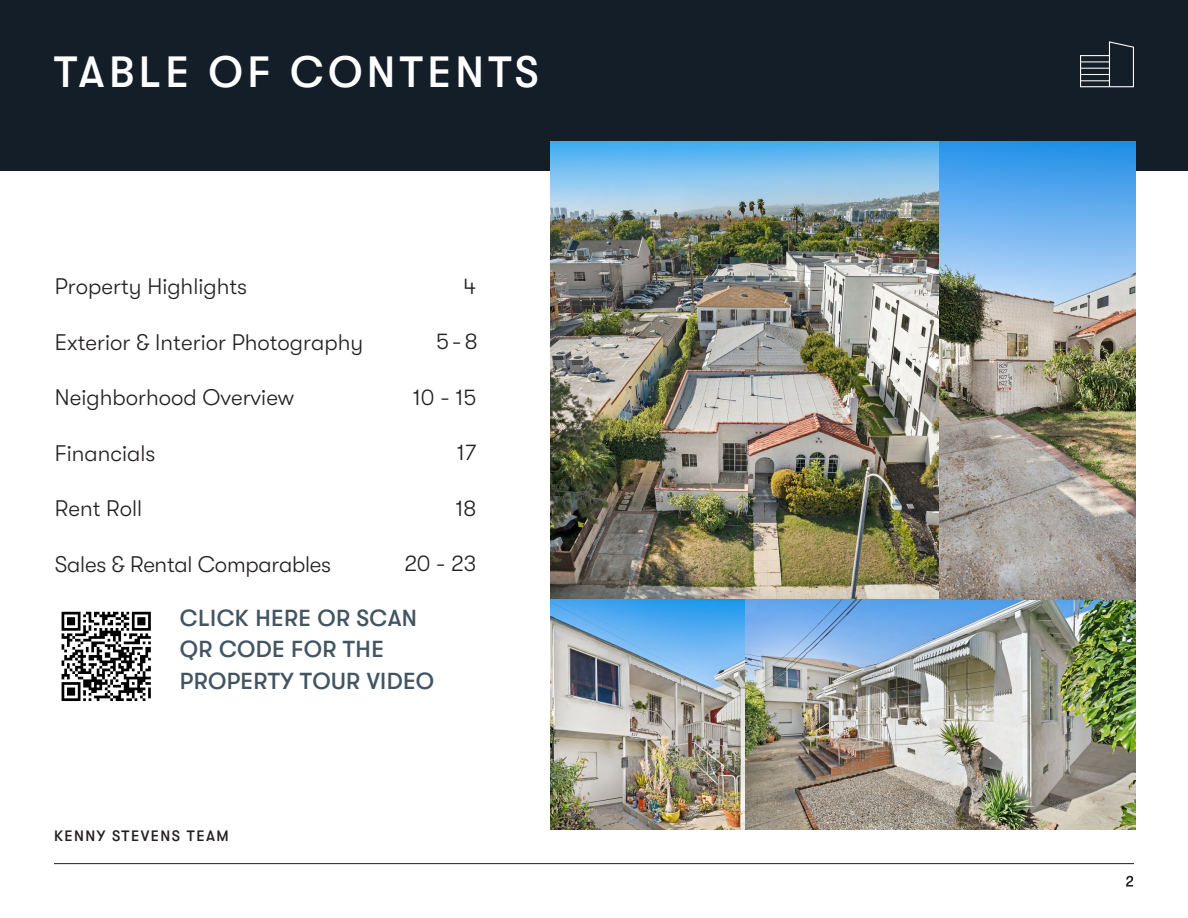
<style>
.page{position:relative;width:1188px;height:918px;background:#fff}
.page>*{position:absolute;margin:0;border:0;box-sizing:border-box;transform-origin:0 0}
.t1{font:500 43.5px "GT Walsheim Pro";letter-spacing:.1em;color:#fff}
.t2{font:500 23.1px/31.5px "GT Walsheim Pro";letter-spacing:.015em;color:#435562}
.t3{font:300 22.5px "GT Walsheim Pro";color:#231f20}
.t4{font:500 15px "GT Walsheim Pro";letter-spacing:.1em;color:#231f20}
</style>
<div class="page">
<div style="left:0;top:0;width:1188px;height:171px;background:#141e29"></div>
<hr style="left:54px;top:863px;width:1080px;height:1px;background:#231f20">
<svg style="left:1080px;top:41px;width:54px;height:46px"></svg>
<svg style="left:1126px;top:876px;width:7px;height:11px"></svg>
<img style="left:551px;top:141px;width:584px;height:689px">
<svg style="left:62px;top:612px;width:89px;height:89px"></svg>
<h1 class="t1" style="left:54px;top:48px;width:486px">TABLE OF CONTENTS</h1>
<p class="t3" style="left:464px;top:273px;width:14px">4</p>
<p class="t3" style="left:436px;top:329px;width:43px">5 - 8</p>
<p class="t3" style="left:413px;top:384px;width:65px">10 - 15</p>
<p class="t3" style="left:55px;top:274px;width:194px">Property Highlights</p>
<p class="t3" style="left:55px;top:330px;width:310px">Exterior &amp; Interior Photography</p>
<p class="t3" style="left:55px;top:385px;width:241px">Neighborhood Overview</p>
<p class="t3" style="left:55px;top:441px;width:102px">Financials</p>
<p class="t3" style="left:55px;top:496px;width:89px">Rent Roll</p>
<p class="t3" style="left:55px;top:552px;width:278px">Sales &amp; Rental Comparables</p>
<p class="t2" style="left:180px;top:602px;width:256px">CLICK HERE OR SCAN<br>QR CODE FOR THE<br>PROPERTY TOUR VIDEO</p>
<p class="t3" style="left:457px;top:440px;width:21px">17</p>
<p class="t3" style="left:455px;top:495px;width:22px">18</p>
<p class="t3" style="left:404px;top:551px;width:73px">20 - 23</p>
<p class="t4" style="left:54px;top:827px;width:176px">KENNY STEVENS TEAM</p>
</div>
